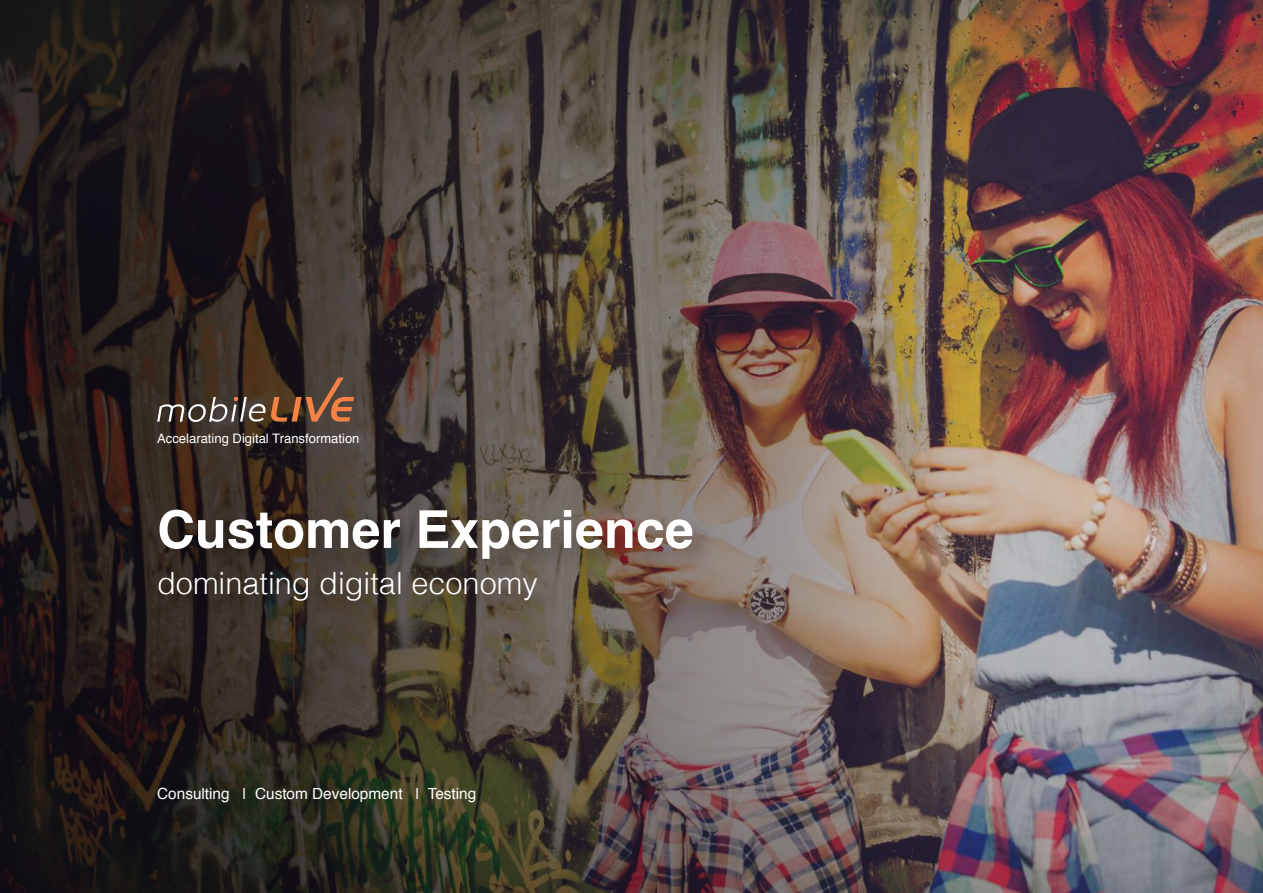
<style>
.page{position:relative;width:1263px;height:893px;background:#fff}
.page>*{position:absolute;margin:0;border:0;box-sizing:border-box;transform-origin:0 0}
.t1{font:700 52.2px "Helvetica";color:#fff}
.t2{font:300 30.75px "Helvetica";color:#fff}
.t3{font:15.3px "Helvetica";color:#fff}
.t4{font:13.05px "Helvetica";color:#fff}
</style>
<div class="page">
<img style="left:0;top:0;width:1262px;height:893px">
<img style="left:145px;top:491px;width:613px;height:147px">
<svg style="left:271px;top:378px;width:83px;height:44px;background:#704a33"></svg>
<svg style="left:157px;top:397px;width:108px;height:25px;background:#685e56"></svg>
<p class="t4" style="left:157px;top:433px;width:204px">Accelarating Digital Transformation</p>
<h1 class="t1" style="left:157px;top:507px;width:538px">Customer Experience</h1>
<h2 class="t2" style="left:157px;top:571px;width:382px">dominating digital economy</h2>
<p class="t3" style="left:157px;top:788px;width:321px">Consulting | Custom Development | Testing</p>
</div>
